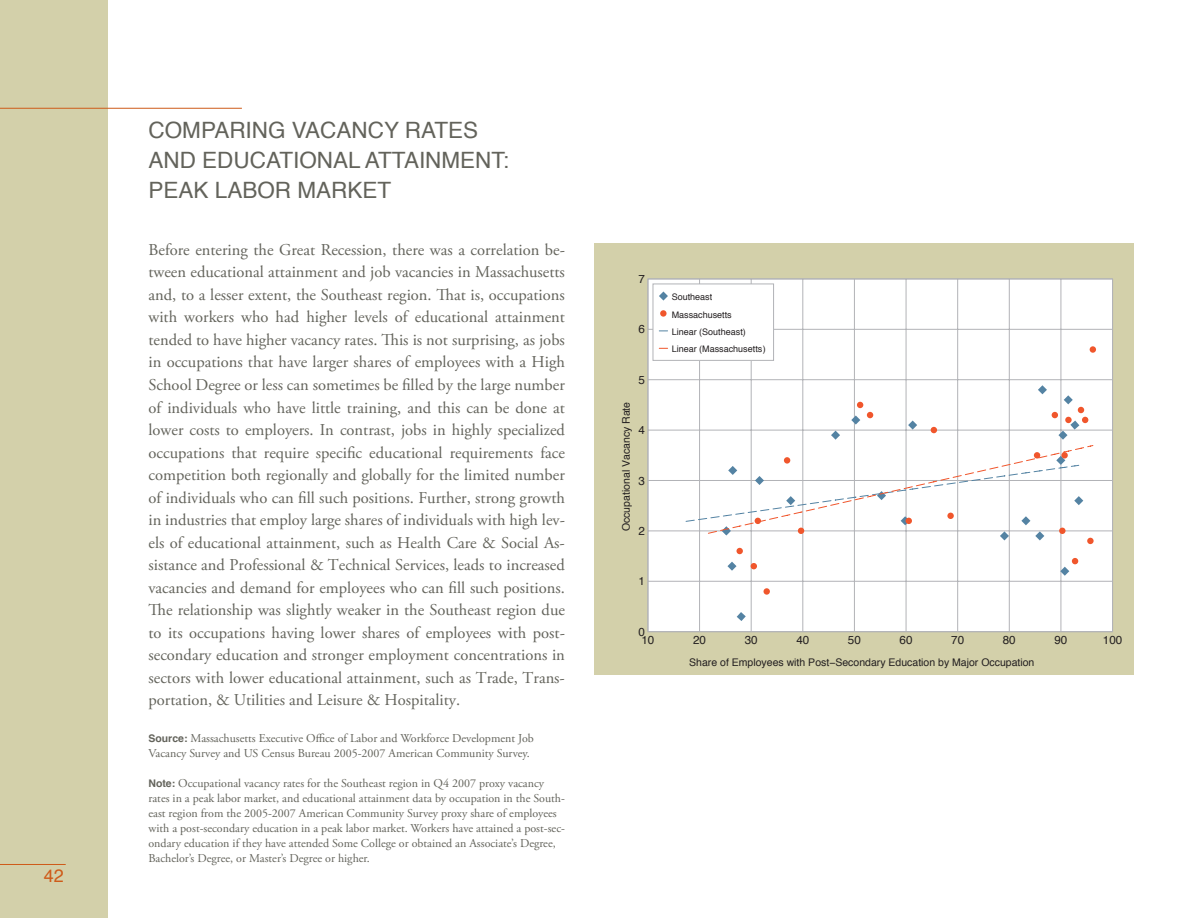
<style>
.page{position:relative;width:1188px;height:918px;background:#fff}
.page>*{position:absolute;margin:0;border:0;box-sizing:border-box;transform-origin:0 0}
.t1{font:22.5px "Helvetica";color:#63635b}
.t2{font:18px "Helvetica";color:#ce5b19}
.t3{font:16.5px/22.5px "Adobe Garamond Pro";color:#63635b;text-align:justify}
.t4{font:12px/15px "Adobe Garamond Pro";color:#63635b}
.t5{font:11.55px "Helvetica";color:#231f20}
.t6{font:10.5px "Helvetica";color:#231f20}
.t7{font:9px/17.4px "Helvetica";color:#231f20}
.s1{font-family:"Helvetica";font-weight:700;font-size:10.5px}
</style>
<div class="page">
<div style="left:0;top:0;width:108px;height:918px;background:#d3d0aa"></div>
<hr style="left:0;top:108px;width:242px;height:1px;background:#ce5b19">
<hr style="left:0;top:864px;width:66px;height:1px;background:#ce5b19">
<div style="left:594px;top:243px;width:540px;height:432px;background:#d3d0aa"></div>
<div style="left:648px;top:279px;width:465px;height:353px;background:#fff"></div>
<hr style="left:648px;top:279px;width:465px;height:1px;background:#b2b3b7">
<hr style="left:648px;top:329px;width:465px;height:1px;background:#b2b3b7">
<hr style="left:648px;top:379px;width:465px;height:1px;background:#b2b3b7">
<hr style="left:648px;top:430px;width:465px;height:1px;background:#b2b3b7">
<hr style="left:648px;top:480px;width:465px;height:1px;background:#b2b3b7">
<hr style="left:648px;top:531px;width:465px;height:1px;background:#b2b3b7">
<hr style="left:648px;top:581px;width:465px;height:1px;background:#b2b3b7">
<hr style="left:648px;top:631px;width:465px;height:1px;background:#b2b3b7">
<hr style="left:1112px;top:279px;width:1px;height:353px;background:#b2b3b7">
<hr style="left:1061px;top:279px;width:1px;height:353px;background:#b2b3b7">
<hr style="left:1009px;top:279px;width:1px;height:353px;background:#b2b3b7">
<hr style="left:957px;top:279px;width:1px;height:353px;background:#b2b3b7">
<hr style="left:906px;top:279px;width:1px;height:353px;background:#b2b3b7">
<hr style="left:854px;top:279px;width:1px;height:353px;background:#b2b3b7">
<hr style="left:802px;top:279px;width:1px;height:353px;background:#b2b3b7">
<hr style="left:751px;top:279px;width:1px;height:353px;background:#b2b3b7">
<hr style="left:699px;top:279px;width:1px;height:353px;background:#b2b3b7">
<hr style="left:648px;top:279px;width:1px;height:353px;background:#b2b3b7">
<svg style="left:737px;top:612px;width:9px;height:9px"></svg>
<svg style="left:727px;top:562px;width:10px;height:9px"></svg>
<div style="left:1090px;top:346px;width:6px;height:7px;background:#f0562c;border-radius:50%"></div>
<div style="left:1087px;top:538px;width:7px;height:6px;background:#f0562c;border-radius:50%"></div>
<svg style="left:1060px;top:558px;width:18px;height:18px"></svg>
<div style="left:736px;top:548px;width:7px;height:6px;background:#f0562c;border-radius:50%"></div>
<div style="left:764px;top:588px;width:6px;height:7px;background:#f0562c;border-radius:50%"></div>
<svg style="left:751px;top:563px;width:6px;height:6px"></svg>
<svg style="left:685px;top:385px;width:409px;height:155px"></svg>
<div style="left:653px;top:284px;width:121px;height:76px;background:#fff"></div>
<div style="left:653px;top:284px;width:121px;height:77px;border:1px solid #b2b3b7"></div>
<svg style="left:659px;top:292px;width:9px;height:9px"></svg>
<div style="left:660px;top:310px;width:7px;height:7px;background:#f0562c;border-radius:50%"></div>
<p class="t2" style="left:44px;top:864px;width:22px">42</p>
<h1 class="t1" style="left:149px;top:115px;width:32px">Comparin</h1>
<h1 class="t1" style="left:268px;top:115px;width:40px">g Vacanc</h1>
<h1 class="t1" style="left:384px;top:115px;width:53px">y Rates</h1>
<h1 class="t1" style="left:149px;top:145px;width:116px">and Educational</h1>
<h1 class="t1" style="left:365px;top:145px;width:29px">Attainment</h1>
<h1 class="t1" style="left:503px;top:145px;width:8px">:</h1>
<h1 class="t1" style="left:149px;top:175px;width:96px">Peak Labor</h1>
<h1 class="t1" style="left:297px;top:175px;width:80px">Market</h1>
<p class="t3" style="left:148px;top:239px;width:418px">Before entering the Great Recession, there was a correlation be&shy;tween educational attainment and job vacancies in Massachusetts and, to a lesser extent, the Southeast region. That is, occupations with workers who had higher levels of educational attainment tended to have higher vacancy rates. This is not surprising, as jobs in occupations that have larger shares of employees with a High School Degree or less can sometimes be filled by the large number of individuals who have little training, and this can be done at lower costs to employers. In contrast, jobs in highly specialized occupations that require specific educational requirements face competition both regionally and globally for the limited number of individuals who can fill such positions. Further, strong growth in industries that employ large shares of individuals with high lev&shy;els of educational attainment, such as Health Care &amp; Social As&shy;sistance and Professional &amp; Technical Services, leads to increased vacancies and demand for employees who can fill such positions.<br>The relationship was slightly weaker in the Southeast region due to its occupations having lower shares of employees with post&shy;secondary education and stronger employment concentrations in sectors with lower educational attainment, such as Trade, Trans&shy;portation, &amp; Utilities and Leisure &amp; Hospitality.</p>
<p class="t4" style="left:148px;top:732px;width:387px"><span class="s1">Source:</span> Massachusetts Executive Office of Labor and Workforce Development Job<br>Vacancy Survey and US Census Bureau 2005-2007 American Community Survey.</p>
<p class="t4" style="left:148px;top:777px;width:418px"><span class="s1">Note:</span> Occupational vacancy rates for the Southeast region in Q4 2007 proxy vacancy rates in a peak labor market, and educational attainment data by occupation in the South&shy;east region from the 2005-2007 American Community Survey proxy share of employees with a post-secondary education in a peak labor market. Workers have attained a post-sec&shy;ondary education if they have attended Some College or obtained an Associate’s Degree, Bachelor’s Degree, or Master’s Degree or higher.</p>
<p class="t5" style="left:639px;top:271px;width:8px">7</p>
<p class="t5" style="left:639px;top:322px;width:8px">6</p>
<p class="t5" style="left:639px;top:372px;width:8px">5</p>
<p class="t6" style="left:619px;top:531px;width:131px;rotate:-90deg">Occupational Vacancy Rate</p>
<p class="t5" style="left:639px;top:422px;width:8px">4</p>
<p class="t5" style="left:639px;top:473px;width:8px">3</p>
<p class="t5" style="left:639px;top:523px;width:8px">2</p>
<p class="t5" style="left:639px;top:574px;width:8px">1</p>
<p class="t7" style="left:672px;top:289px;width:95px">Southeast<br>Massachusetts<br>Linear (Southeast)<br>Linear (Massachusetts)</p>
<p class="t5" style="left:639px;top:624px;width:8px">0</p>
<p class="t5" style="left:641px;top:632px;width:14px">10</p>
<p class="t5" style="left:693px;top:632px;width:14px">20</p>
<p class="t5" style="left:745px;top:632px;width:14px">30</p>
<p class="t5" style="left:796px;top:632px;width:14px">40</p>
<p class="t5" style="left:848px;top:632px;width:14px">50</p>
<p class="t5" style="left:900px;top:632px;width:14px">60</p>
<p class="t5" style="left:951px;top:632px;width:14px">70</p>
<p class="t5" style="left:1003px;top:632px;width:14px">80</p>
<p class="t5" style="left:1054px;top:632px;width:14px">90</p>
<p class="t5" style="left:1103px;top:632px;width:21px">100</p>
<p class="t6" style="left:689px;top:655px;width:347px">Share of Employees with Post−Secondary Education by Major Occupation</p>
</div>
